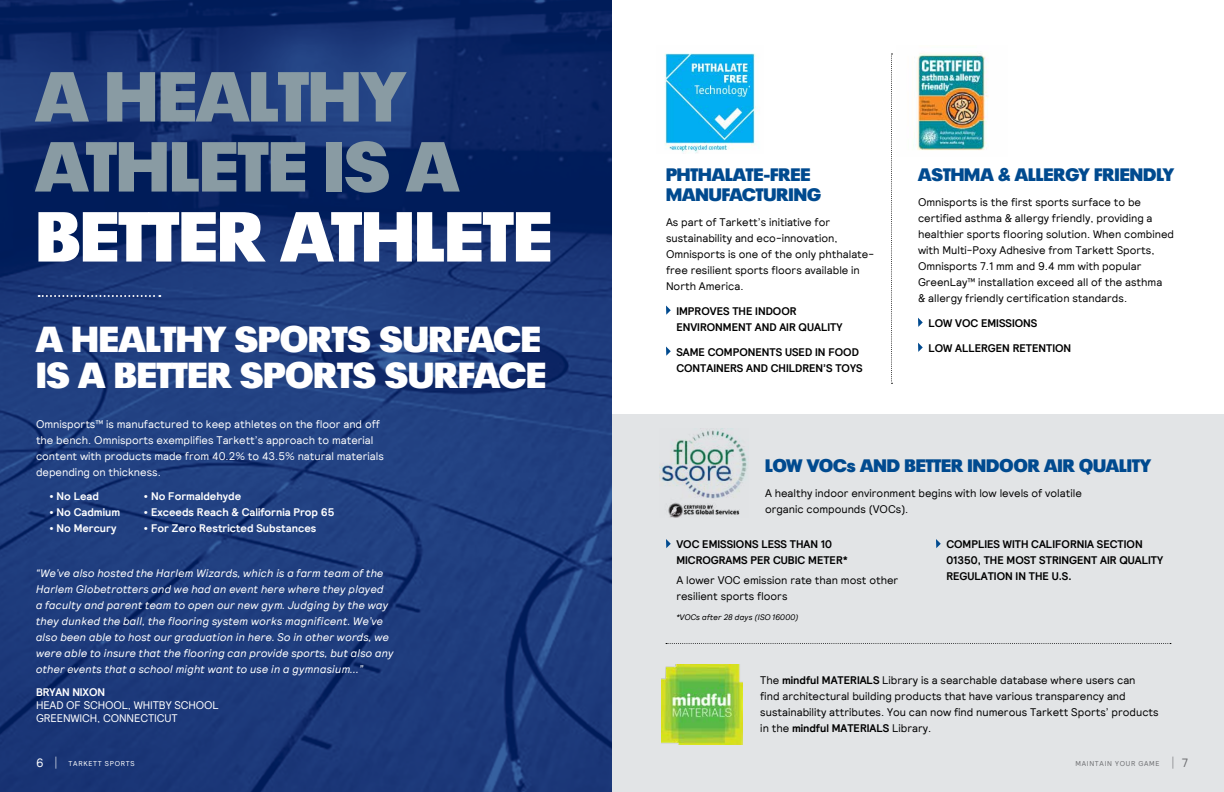
<style>
.page{position:relative;width:1224px;height:792px;background:#fff}
.page>*{position:absolute;margin:0;border:0;box-sizing:border-box;transform-origin:0 0}
.t1{font:900 70px/70px "Plak Com";color:#899ba3}
.t2{font:900 70px "Plak Com";color:#fff}
.t3{font:900 36px/36px "Plak Com";color:#fff}
.t4{font:900 18px/20px "Plak Com";color:#004a8f}
.t5{font:11px/16px "Relative";color:#000}
.t6{font:italic 11px/16px "Relative";color:#fff}
.t7{font:700 11px/16px "Relative";color:#000}
.t8{font:11px/16px "Relative";color:#fff}
.t9{font:700 11px "Relative";color:#fff}
.t10{font:italic 8px "Relative";color:#000}
.t11{font:7px "Relative";letter-spacing:.1em;color:#6d6e71}
.t12{font:7px "Relative";letter-spacing:.1em;color:#fff}
.s1{font-weight:700}
.s2{font-size:12px}
.s3{font-family:"Gotham";font-weight:300;font-size:13px}
</style>
<div class="page">
<img style="left:0;top:0;width:612px;height:792px">
<div style="left:612px;top:414px;width:612px;height:378px;background:#e2e4e6"></div>
<svg style="left:39px;top:295px;width:121px;height:2px"></svg>
<img style="left:660px;top:428px;width:88px;height:89px">
<svg style="left:666px;top:306px;width:5px;height:9px"></svg>
<svg style="left:666px;top:347px;width:5px;height:9px"></svg>
<svg style="left:666px;top:539px;width:5px;height:9px"></svg>
<svg style="left:936px;top:539px;width:5px;height:9px"></svg>
<svg style="left:918px;top:318px;width:5px;height:9px"></svg>
<svg style="left:918px;top:343px;width:5px;height:9px"></svg>
<svg style="left:891px;top:54px;width:2px;height:330px"></svg>
<img style="left:662px;top:665px;width:80px;height:79px">
<svg style="left:666px;top:643px;width:505px;height:1px"></svg>
<img style="left:664px;top:53px;width:94px;height:100px">
<img style="left:917px;top:53px;width:72px;height:98px">
<h1 class="t1" style="left:36px;top:62px;width:424px">A HEALTHY<br>ATHLETE IS A</h1>
<h1 class="t2" style="left:36px;top:194px;width:518px">BETTER ATHLETE</h1>
<h2 class="t3" style="left:36px;top:321px;width:512px">A HEALTHY SPORTS SURFACE<br>IS A BETTER SPORTS SURFACE</h2>
<p class="t8" style="left:36px;top:416px;width:349px">Omnisports™ is manufactured to keep athletes on the floor and off the bench. Omnisports exemplifies Tarkett’s approach to material content with products made from 40.2% to 43.5% natural materials depending on thickness.</p>
<p class="t9" style="left:49px;top:490px;width:51px">• No Lead</p>
<p class="t9" style="left:49px;top:506px;width:72px">• No Cadmium</p>
<p class="t9" style="left:49px;top:522px;width:68px">• No Mercury</p>
<p class="t9" style="left:144px;top:489px;width:99px">• No Formaldehyde</p>
<p class="t9" style="left:144px;top:505px;width:192px">• Exceeds Reach &amp; California Prop 65</p>
<p class="t9" style="left:144px;top:521px;width:174px">• For Zero Restricted Substances</p>
<p class="t6" style="left:36px;top:566px;width:360px">“We’ve also hosted the Harlem Wizards, which is a farm team of the Harlem Globetrotters and we had an event here where they played<br>a faculty and parent team to open our new gym. Judging by the way they dunked the ball, the flooring system works magnificent. We’ve also been able to host our graduation in here. So in other words, we were able to insure that the flooring can provide sports, but also any other events that a school might want to use in a gymnasium...”</p>
<p class="t9" style="left:36px;top:685px;width:71px">BRYAN NIXON</p>
<p class="t8" style="left:36px;top:698px;width:184px;line-height:13.2px">HEAD OF SCHOOL, WHITBY SCHOOL<br>GREENWICH, CONNECTICUT</p>
<h3 class="t4" style="left:666px;top:164px;width:157px">PHTHALATE-FREE<br>MANUFACTURING</h3>
<p class="t5" style="left:666px;top:214px;width:210px">As part of Tarkett’s initiative for sustainability and eco-innovation, Omnisports is one of the only phthalate&shy;free resilient sports floors available in North America.</p>
<p class="t7" style="left:676px;top:303px;width:167px">IMPROVES THE INDOOR<br>ENVIRONMENT AND AIR QUALITY</p>
<p class="t7" style="left:676px;top:344px;width:188px">SAME COMPONENTS USED IN FOOD<br>CONTAINERS AND CHILDREN’S TOYS</p>
<h3 class="t4" style="left:918px;top:164px;width:258px">ASTHMA &amp; ALLERGY FRIENDLY</h3>
<p class="t5" style="left:918px;top:194px;width:258px">Omnisports is the first sports surface to be certified asthma &amp; allergy friendly, providing a healthier sports flooring solution. When combined with Multi-Poxy Adhesive from Tarkett Sports, Omnisports 7.1 mm and 9.4 mm with popular GreenLay™ installation exceed all of the asthma<br>&amp; allergy friendly certification standards.</p>
<p class="t7" style="left:928px;top:315px;width:111px">LOW VOC EMISSIONS</p>
<p class="t7" style="left:928px;top:340px;width:144px">LOW ALLERGEN RETENTION</p>
<h3 class="t4" style="left:765px;top:455px;width:388px">LOW VOCs AND BETTER INDOOR AIR QUALITY</h3>
<p class="t5" style="left:765px;top:485px;width:318px">A healthy indoor environment begins with low levels of volatile organic compounds (VOCs).</p>
<p class="t7" style="left:676px;top:537px;width:173px">VOC EMISSIONS LESS THAN 10<br>MICROGRAMS PER CUBIC METER*</p>
<p class="t5" style="left:676px;top:572px;width:223px">A lower VOC emission rate than most other resilient sports floors</p>
<p class="t10" style="left:676px;top:613px;width:124px">*VOCs after 28 days (ISO 16000)</p>
<p class="t7" style="left:946px;top:537px;width:218px">COMPLIES WITH CALIFORNIA SECTION<br>01350, THE MOST STRINGENT AIR QUALITY<br>REGULATION IN THE U.S.</p>
<p class="t5" style="left:760px;top:672px;width:400px">The <span class="s1">mindful MATERIALS</span> Library is a searchable database where users can<br>find architectural building products that have various transparency and sustainability attributes. You can now find numerous Tarkett Sports’ products in the <span class="s1">mindful MATERIALS</span> Library.</p>
<p class="t12" style="left:36px;top:759px;width:100px"><span class="s2">6</span> <span class="s3">|</span> TARKETT SPORTS</p>
<p class="t11" style="left:1076px;top:759px;width:114px">MAINTAIN YOUR GAME <span class="s3">|</span> <span class="s2">7</span></p>
</div>
